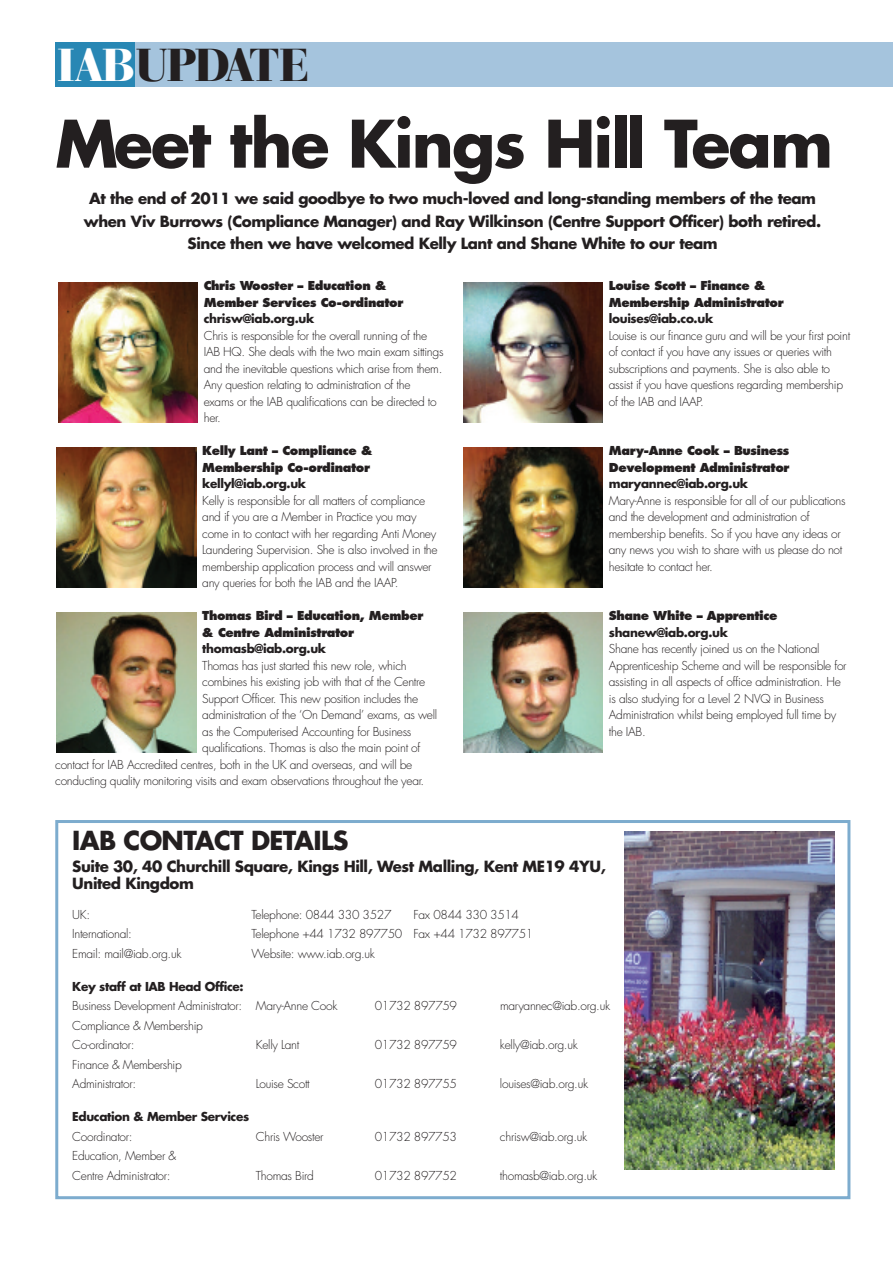
<style>
.page{position:relative;width:893px;height:1263px;background:#fff}
.page>*{position:absolute;margin:0;border:0;box-sizing:border-box;transform-origin:0 0}
.t1{font:700 63.6px "Futura";letter-spacing:-.03em;color:#231f20}
.t2{font:900 48.3px "Bauer Bodoni BT";letter-spacing:-.015em;color:#231f20}
.t3{font:700 25.5px "Futura";letter-spacing:-.03em;color:#231f20}
.t4{font:700 15px/22.5px "Futura";letter-spacing:-.03em;color:#231f20}
.t5{font:300 12px/16.5px "Futura";letter-spacing:-.025em;color:#231f20}
.t6{font:800 12px/16.5px "Futura";letter-spacing:-.035em;color:#231f20}
.t7{font:700 12px "Futura";letter-spacing:-.03em;color:#231f20}
.s1{color:#fff}
</style>
<div class="page">
<div style="left:126px;top:43px;width:767px;height:44px;background:#a5c4dd"></div>
<div style="left:55px;top:43px;width:80px;height:44px;background:#2887b4"></div>
<div style="left:55px;top:820px;width:795px;height:379px;border:3px solid #7dacce"></div>
<img style="left:624px;top:832px;width:210px;height:337px">
<img style="left:463px;top:612px;width:140px;height:140px">
<img style="left:463px;top:447px;width:140px;height:140px">
<img style="left:463px;top:282px;width:140px;height:140px">
<img style="left:57px;top:612px;width:139px;height:140px">
<img style="left:57px;top:447px;width:139px;height:140px">
<img style="left:58px;top:282px;width:140px;height:140px">
<h2 class="t2" style="left:58px;top:49px;width:253px"><span class="s1">IAB</span>UPDATE</h2>
<h1 class="t1" style="left:55px;top:115px;width:779px">Meet the Kings Hill Team</h1>
<p class="t4" style="left:84px;top:189px;width:739px;text-align:center">At the end of 2011 we said goodbye to two much-loved and long-standing members of the team when Viv Burrows (Compliance Manager) and Ray Wilkinson (Centre Support Officer) both retired.<br>Since then we have welcomed Kelly Lant and Shane White to our team</p>
<p class="t6" style="left:204px;top:278px;width:201px">Chris Wooster – Education &amp;<br>Member Services Co-ordinator</p>
<p class="t7" style="left:204px;top:313px;width:112px">chrisw@iab.org.uk</p>
<p class="t5" style="left:204px;top:328px;width:241px">Chris is responsible for the overall running of the IAB HQ. She deals with the two main exam sittings and the inevitable questions which arise from them.<br>Any question relating to administration of the exams or the IAB qualifications can be directed to her.</p>
<p class="t6" style="left:202px;top:443px;width:172px">Kelly Lant – Compliance &amp;<br>Membership Co-ordinator</p>
<p class="t7" style="left:202px;top:478px;width:105px">kellyl@iab.org.uk</p>
<p class="t5" style="left:202px;top:493px;width:237px">Kelly is responsible for all matters of compliance and if you are a Member in Practice you may come in to contact with her regarding Anti Money Laundering Supervision. She is also involved in the membership application process and will answer any queries for both the IAB and the IAAP.</p>
<p class="t6" style="left:202px;top:608px;width:223px">Thomas Bird – Education, Member &amp; Centre Administrator</p>
<p class="t7" style="left:202px;top:643px;width:125px">thomasb@iab.org.uk</p>
<p class="t5" style="left:202px;top:658px;width:206px">Thomas has just started this new role, which</p>
<p class="t5" style="left:202px;top:674px;width:225px">combines his existing job with that of the Centre</p>
<p class="t5" style="left:202px;top:691px;width:217px">Support Officer. This new position includes the</p>
<p class="t5" style="left:202px;top:707px;width:236px">administration of the ‘On Demand’ exams, as well</p>
<p class="t5" style="left:202px;top:724px;width:211px">as the Computerised Accounting for Business</p>
<p class="t5" style="left:202px;top:740px;width:220px">qualifications. Thomas is also the main point of</p>
<p class="t5" style="left:55px;top:757px;width:359px">contact for IAB Accredited centres, both in the UK and overseas, and will be</p>
<p class="t5" style="left:55px;top:773px;width:371px">conducting quality monitoring visits and exam observations throughout the year.</p>
<p class="t6" style="left:609px;top:278px;width:176px">Louise Scott – Finance &amp;<br>Membership Administrator</p>
<p class="t7" style="left:609px;top:313px;width:106px">louises@iab.co.uk</p>
<p class="t5" style="left:609px;top:328px;width:243px">Louise is our finance guru and will be your first point of contact if you have any issues or queries with subscriptions and payments. She is also able to assist if you have questions regarding membership of the IAB and IAAP.</p>
<p class="t6" style="left:609px;top:443px;width:182px">Mary-Anne Cook – Business<br>Development Administrator</p>
<p class="t7" style="left:609px;top:478px;width:141px">maryannec@iab.org.uk</p>
<p class="t5" style="left:609px;top:493px;width:238px">Mary-Anne is responsible for all of our publications and the development and administration of membership benefits. So if you have any ideas or any news you wish to share with us please do not hesitate to contact her.</p>
<p class="t6" style="left:609px;top:608px;width:170px">Shane White – Apprentice</p>
<p class="t7" style="left:609px;top:627px;width:121px">shanew@iab.org.uk</p>
<p class="t5" style="left:609px;top:641px;width:239px">Shane has recently joined us on the National Apprenticeship Scheme and will be responsible for assisting in all aspects of office administration. He is also studying for a Level 2 NVQ in Business Administration whilst being employed full time by the IAB.</p>
<h3 class="t3" style="left:72px;top:828px;width:278px">IAB CONTACT DETAILS</h3>
<p class="t4" style="left:72px;top:859px;width:535px;line-height:16.5px">Suite 30, 40 Churchill Square, Kings Hill, West Malling, Kent ME19 4YU,<br>United Kingdom</p>
<p class="t5" style="left:72px;top:907px;width:19px">UK:</p>
<p class="t5" style="left:252px;top:907px;width:141px">Telephone: 0844 330 3527</p>
<p class="t5" style="left:413px;top:907px;width:107px">Fax 0844 330 3514</p>
<p class="t5" style="left:72px;top:926px;width:61px">International:</p>
<p class="t5" style="left:252px;top:926px;width:283px">Telephone +44 1732 897750 Fax +44 1732 897751</p>
<p class="t5" style="left:72px;top:946px;width:111px">Email: mail@iab.org.uk</p>
<p class="t5" style="left:252px;top:946px;width:125px">Website: www.iab.org.uk</p>
<p class="t7" style="left:72px;top:981px;width:173px">Key staff at IAB Head Office:</p>
<p class="t5" style="left:72px;top:998px;width:267px">Business Development Administrator: Mary-Anne Cook</p>
<p class="t5" style="left:375px;top:998px;width:84px">01732 897759</p>
<p class="t5" style="left:500px;top:998px;width:112px">maryannec@iab.org.uk</p>
<p class="t5" style="left:72px;top:1016px;width:132px;line-height:19.5px">Compliance &amp; Membership<br>Co-ordinator:</p>
<p class="t5" style="left:256px;top:1037px;width:45px">Kelly Lant</p>
<p class="t5" style="left:375px;top:1037px;width:84px">01732 897759</p>
<p class="t5" style="left:500px;top:1037px;width:79px">kelly@iab.org.uk</p>
<p class="t5" style="left:72px;top:1055px;width:111px;line-height:19.5px">Finance &amp; Membership<br>Administrator:</p>
<p class="t5" style="left:256px;top:1076px;width:55px">Louise Scott</p>
<p class="t5" style="left:375px;top:1076px;width:84px">01732 897755</p>
<p class="t5" style="left:500px;top:1076px;width:90px">louises@iab.org.uk</p>
<p class="t7" style="left:72px;top:1111px;width:178px">Education &amp; Member Services</p>
<p class="t5" style="left:72px;top:1129px;width:62px">Coordinator:</p>
<p class="t5" style="left:256px;top:1129px;width:69px">Chris Wooster</p>
<p class="t5" style="left:375px;top:1129px;width:84px">01732 897753</p>
<p class="t5" style="left:500px;top:1129px;width:89px">chrisw@iab.org.uk</p>
<p class="t5" style="left:72px;top:1147px;width:105px;line-height:19.5px">Education, Member &amp;<br>Centre Administrator:</p>
<p class="t5" style="left:256px;top:1168px;width:60px">Thomas Bird</p>
<p class="t5" style="left:375px;top:1168px;width:84px">01732 897752</p>
<p class="t5" style="left:500px;top:1168px;width:99px">thomasb@iab.org.uk</p>
</div>
